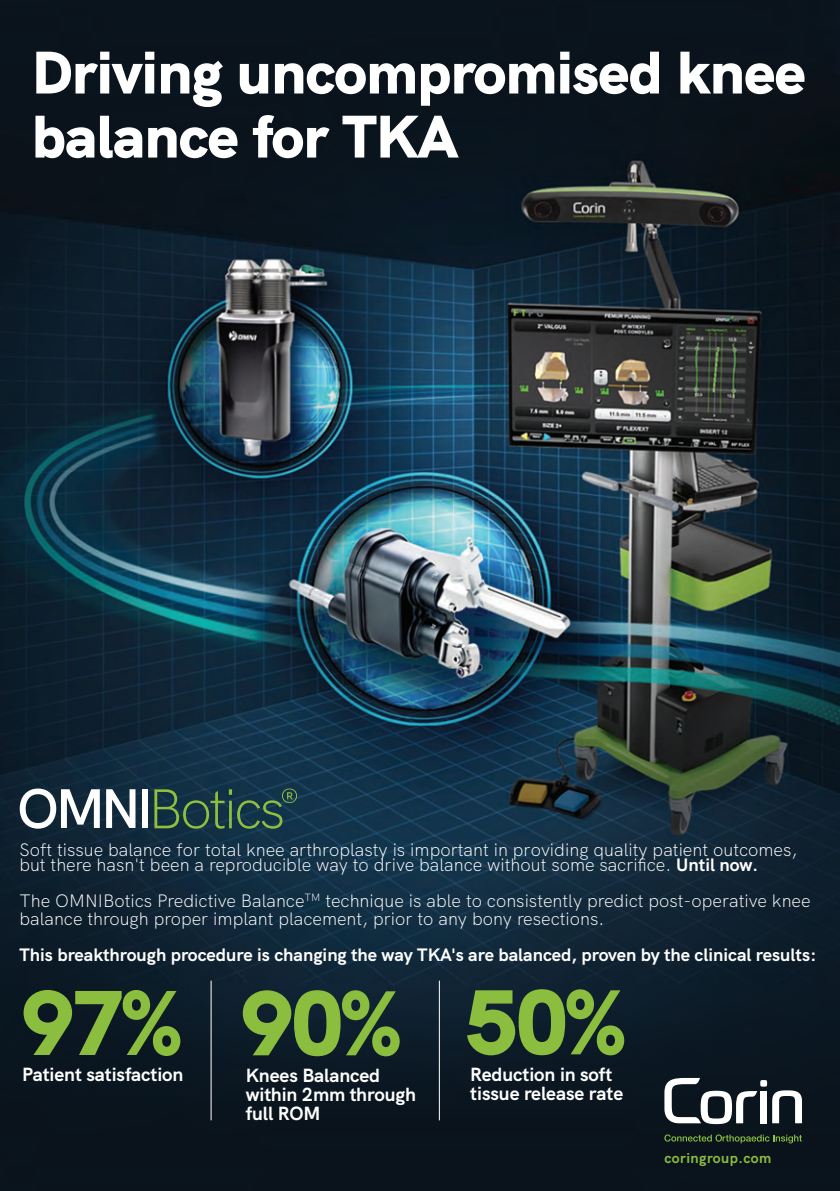
<style>
.page{position:relative;width:840px;height:1191px;background:#fff}
.page>*{position:absolute;margin:0;border:0;box-sizing:border-box;transform-origin:0 0}
.t1{font:900 91.8px "HK Grotesk";color:#8bbe3f}
.t2{font:900 60px/64px "HK Grotesk";color:#fff}
.t3{font:700 19px/19px "HK Grotesk";letter-spacing:-.005em;color:#fff}
.t4{font:300 18px/14.8px "HK Grotesk";color:#fff}
.t5{font:700 18px "HK Grotesk";color:#fff}
.t6{font:700 14.4px "HK Grotesk";letter-spacing:.03em;color:#8bbe3f}
.s1{font-weight:700}
</style>
<div class="page">
<img style="left:0;top:0;width:839px;height:1190px">
<svg style="left:20px;top:788px;width:80px;height:40px"></svg>
<svg style="left:106px;top:789px;width:29px;height:39px"></svg>
<div style="left:142px;top:789px;width:6px;height:39px;background:#fff"></div>
<svg style="left:154px;top:788px;width:143px;height:40px;background:#2b4f46"></svg>
<hr style="left:211px;top:980px;width:1px;height:140px;background:#fff">
<hr style="left:439px;top:980px;width:1px;height:140px;background:#fff">
<svg style="left:771px;top:1090px;width:30px;height:33px"></svg>
<svg style="left:759px;top:1080px;width:7px;height:6px"></svg>
<div style="left:759px;top:1091px;width:7px;height:32px;background:#fff"></div>
<svg style="left:664px;top:1078px;width:92px;height:46px"></svg>
<svg style="left:664px;top:1134px;width:137px;height:9px"></svg>
<h2 class="t2" style="left:32px;top:35px;width:774px">Driving uncompromised knee balance for TKA</h2>
<p class="t4" style="left:19px;top:840px;width:779px">Soft tissue balance for total knee arthroplasty is important in providing quality patient outcomes, but there hasn't been a reproducible way to drive balance without some sacrifice. <span class="s1">Until now.</span></p>
<p class="t4" style="left:19px;top:889px;width:792px;line-height:18px">The OMNIBotics Predictive Balance<sup>TM</sup> technique is able to consistently predict post-operative knee balance through proper implant placement, prior to any bony resections.</p>
<p class="t5" style="left:19px;top:940px;width:798px">This breakthrough procedure is changing the way TKA's are balanced, proven by the clinical results:</p>
<h1 class="t1" style="left:20px;top:951px;width:163px">97%</h1>
<p class="t3" style="left:22px;top:1063px;width:163px">Patient satisfaction</p>
<h1 class="t1" style="left:464px;top:951px;width:163px">50%</h1>
<p class="t3" style="left:470px;top:1062px;width:154px">Reduction in soft tissue release rate</p>
<h1 class="t1" style="left:239px;top:952px;width:163px">90%</h1>
<p class="t3" style="left:246px;top:1063px;width:172px">Knees Balanced within 2mm through full ROM</p>
<p class="t6" style="left:664px;top:1146px;width:108px">coringroup.com</p>
</div>
